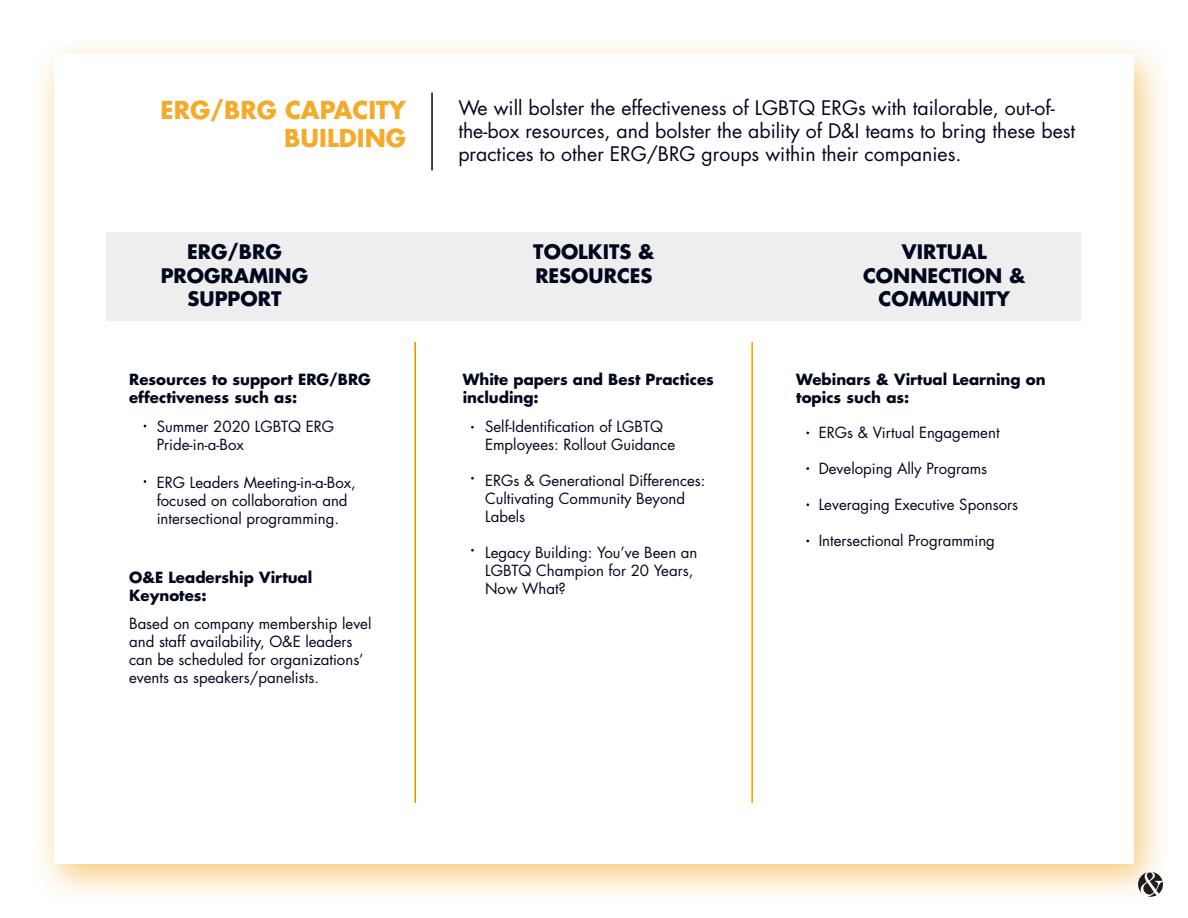
<style>
.page{position:relative;width:1188px;height:918px;background:#fff}
.page>*{position:absolute;margin:0;border:0;box-sizing:border-box;transform-origin:0 0}
.t1{font:700 24px/28.8px "Futura";color:#f4ab29;text-align:right}
.t2{font:19.5px/23.4px "Futura";color:#00071d}
.t3{font:700 19.5px/23.4px "Futura";color:#00071d;text-align:center}
.t4{font:15px/18px "Futura";color:#00071d}
.t5{font:700 15px/18px "Futura";color:#00071d}
</style>
<div class="page">
<div style="left:31px;top:35px;width:1141px;height:871px;background:#f4ab29;opacity:.6"></div>
<div style="left:54px;top:54px;width:1080px;height:810px;background:#fff"></div>
<svg style="left:1138px;top:872px;width:25px;height:25px"></svg>
<hr style="left:431px;top:93px;width:2px;height:77px;background:#00071d">
<div style="left:107px;top:232px;width:974px;height:88px;background:#eeeeef"></div>
<svg style="left:414px;top:342px;width:2px;height:460px"></svg>
<hr style="left:752px;top:342px;width:1px;height:460px;background:#f5a725">
<p class="t1" style="left:160px;top:94px;width:247px">ERG/BRG CAPACITY<br>BUILDING</p>
<p class="t2" style="left:458px;top:95px;width:618px">We will bolster the effectiveness of LGBTQ ERGs with tailorable, out-of&shy;the-box resources, and bolster the ability of D&amp;I teams to bring these best practices to other ERG/BRG groups within their companies.</p>
<p class="t3" style="left:187px;top:240px;width:96px">ERG/BRG</p>
<p class="t3" style="left:161px;top:263px;width:149px">PROGRAMING<br>SUPPORT</p>
<p class="t3" style="left:533px;top:240px;width:123px;text-align:left">TOOLKITS &amp;<br>RESOURCES</p>
<p class="t3" style="left:863px;top:240px;width:164px">VIRTUAL<br>CONNECTION &amp;<br>COMMUNITY</p>
<p class="t5" style="left:129px;top:370px;width:243px">Resources to support ERG/BRG effectiveness such as:</p>
<p class="t5" style="left:796px;top:370px;width:251px">Webinars &amp; Virtual Learning on topics such as:</p>
<p class="t4" style="left:819px;top:423px;width:182px">ERGs &amp; Virtual Engagement</p>
<p class="t4" style="left:819px;top:459px;width:170px">Developing Ally Programs</p>
<p class="t4" style="left:819px;top:495px;width:201px">Leveraging Executive Sponsors</p>
<p class="t4" style="left:819px;top:531px;width:178px">Intersectional Programming</p>
<p class="t5" style="left:463px;top:370px;width:253px">White papers and Best Practices including:</p>
<p class="t4" style="left:485px;top:417px;width:192px">Self-Identification of LGBTQ<br>Employees: Rollout Guidance</p>
<p class="t4" style="left:485px;top:471px;width:222px">ERGs &amp; Generational Differences:<br>Cultivating Community Beyond<br>Labels</p>
<p class="t4" style="left:485px;top:543px;width:214px">Legacy Building: You’ve Been an<br>LGBTQ Champion for 20 Years,<br>Now What?</p>
<p class="t4" style="left:157px;top:417px;width:179px">Summer 2020 LGBTQ ERG</p>
<p class="t4" style="left:157px;top:435px;width:89px">Pride-in-a-Box</p>
<p class="t4" style="left:157px;top:473px;width:201px">ERG Leaders Meeting-in-a-Box, focused on collaboration and intersectional programming.</p>
<p class="t5" style="left:129px;top:568px;width:185px">O&amp;E Leadership Virtual<br>Keynotes:</p>
<p class="t4" style="left:129px;top:615px;width:244px">Based on company membership level and staff availability, O&amp;E leaders can be scheduled for organizations’ events as speakers/panelists.</p>
</div>
